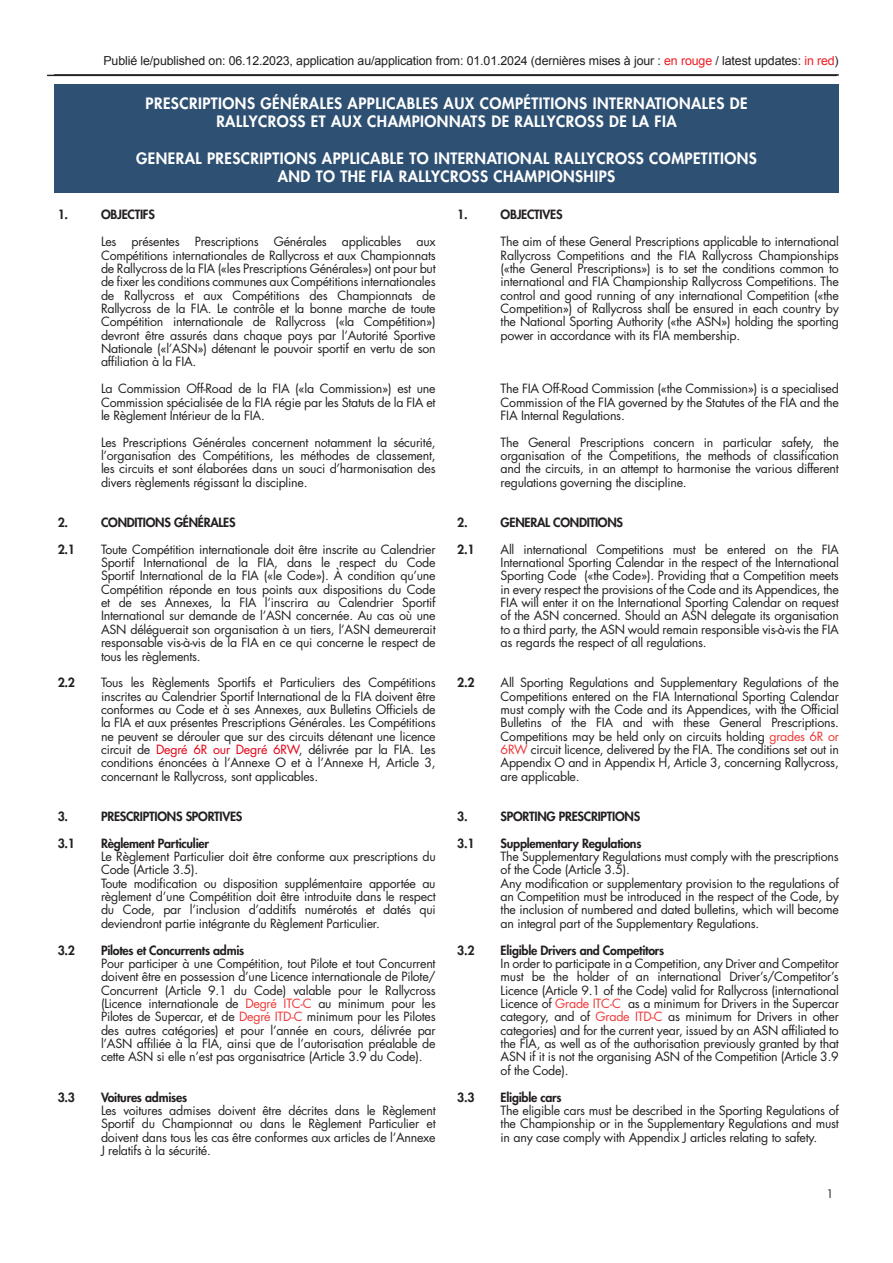
<style>
.page{position:relative;width:893px;height:1263px;background:#fff}
.page>*{position:absolute;margin:0;border:0;box-sizing:border-box;transform-origin:0 0}
.t1{font:800 15.3px/18.3px "Futura Std";letter-spacing:.03em;color:#fff;text-align:center}
.t2{font:12.45px/13.4px "Futura Std";letter-spacing:-.02em;color:#231f20;text-align:justify}
.t3{font:800 12.45px "Futura Std";letter-spacing:-.02em;color:#231f20}
.t4{font:12.45px "Arial";letter-spacing:-.01em;color:#231f20}
.t5{font:11.4px "Futura Std";color:#231f20}
.s1{color:#ee1d23}
.s2{color:#ee3636}
.s3{color:#e30014}
.s4{font-weight:500}
</style>
<div class="page">
<hr style="left:54px;top:74px;width:785px;height:2px;background:#231f20">
<div style="left:54px;top:85px;width:785px;height:108px;background:#2e5072"></div>
<hr style="left:47px;top:75px;width:790px;height:1px;background:#231f20">
<p class="t4" style="left:103px;top:52px;width:737px">Publié le/published on: 06.12.2023, application au/application from: 01.01.2024 (dernières mises à jour : <span class="s1">en rouge</span> / latest updates: <span class="s1">in red</span>)</p>
<p class="t1" style="left:145px;top:94px;width:603px">PRESCRIPTIONS GÉNÉRALES APPLICABLES AUX COMPÉTITIONS INTERNATIONALES DE<br>RALLYCROSS ET AUX CHAMPIONNATS DE RALLYCROSS DE LA FIA</p>
<p class="t1" style="left:136px;top:149px;width:622px">GENERAL PRESCRIPTIONS APPLICABLE TO INTERNATIONAL RALLYCROSS COMPETITIONS<br>AND TO THE FIA RALLYCROSS CHAMPIONSHIPS</p>
<p class="t3" style="left:457px;top:207px;width:12px">1.</p>
<p class="t3" style="left:501px;top:207px;width:63px">OBJECTIVES</p>
<p class="t2" style="left:501px;top:235px;width:340px">The aim of these General Prescriptions applicable to international Rallycross Competitions and the FIA Rallycross Championships («the General Prescriptions») is to set the conditions common to international and FIA Championship Rallycross Competitions. The control and good running of any international Competition («the Competition») of Rallycross shall be ensured in each country by the National Sporting Authority («the ASN») holding the sporting power in accordance with its FIA membership.</p>
<p class="t2" style="left:501px;top:382px;width:340px">The FIA Off-Road Commission («the Commission») is a specialised Commission of the FIA governed by the Statutes of the FIA and the FIA Internal Regulations.</p>
<p class="t2" style="left:501px;top:435px;width:340px">The General Prescriptions concern in particular safety, the organisation of the Competitions, the methods of classification and the circuits, in an attempt to harmonise the various different regulations governing the discipline.</p>
<p class="t3" style="left:457px;top:514px;width:12px">2.</p>
<p class="t3" style="left:501px;top:514px;width:124px">GENERAL CONDITIONS</p>
<p class="t3" style="left:457px;top:541px;width:19px">2.1</p>
<p class="t2" style="left:501px;top:542px;width:340px">All international Competitions must be entered on the FIA International Sporting Calendar in the respect of the International Sporting Code («the Code»). Providing that a Competition meets in every respect the provisions of the Code and its Appendices, the FIA will enter it on the International Sporting Calendar on request of the ASN concerned. Should an ASN delegate its organisation to a third party, the ASN would remain responsible vis-à-vis the FIA as regards the respect of all regulations.</p>
<p class="t3" style="left:457px;top:675px;width:19px">2.2</p>
<p class="t2" style="left:501px;top:676px;width:340px">All Sporting Regulations and Supplementary Regulations of the Competitions entered on the FIA International Sporting Calendar must comply with the Code and its Appendices, with the Official Bulletins of the FIA and with these General Prescriptions.<br>Competitions may be held only on circuits holding <span class="s2">grades 6R or 6RW</span> circuit licence, delivered by the FIA. The conditions set out in Appendix O and in Appendix H, Article 3, concerning Rallycross, are applicable.</p>
<p class="t3" style="left:457px;top:808px;width:12px">3.</p>
<p class="t3" style="left:501px;top:808px;width:141px">SPORTING PRESCRIPTIONS</p>
<p class="t3" style="left:457px;top:835px;width:19px">3.1</p>
<p class="t3" style="left:501px;top:835px;width:142px">Supplementary Regulations</p>
<p class="t2" style="left:501px;top:850px;width:340px;text-align:left">The Supplementary Regulations must comply with the prescriptions of the Code (Article 3.5).<br>Any modification or supplementary provision to the regulations of an Competition must be introduced in the respect of the Code, by the inclusion of numbered and dated bulletins, which will become an integral part of the Supplementary Regulations.</p>
<p class="t3" style="left:457px;top:942px;width:19px">3.2</p>
<p class="t3" style="left:501px;top:942px;width:165px">Eligible Drivers and Competitors</p>
<p class="t2" style="left:501px;top:957px;width:340px">In order to participate in a Competition, any Driver and Competitor must be the holder of an international Driver’s/Competitor’s Licence (Article 9.1 of the Code) valid for Rallycross (international Licence of <span class="s2">Grade ITC-C</span> as a minimum for Drivers in the Supercar category, and of <span class="s2">Grade ITD-C</span> as minimum for Drivers in other categories) and for the current year, issued by an ASN affiliated to the FIA, as well as of the authorisation previously granted by that ASN if it is not the organising ASN of the Competition (Article 3.9 of the Code).</p>
<p class="t3" style="left:457px;top:1089px;width:19px">3.3</p>
<p class="t3" style="left:501px;top:1089px;width:62px">Eligible cars</p>
<p class="t2" style="left:501px;top:1104px;width:340px">The eligible cars must be described in the Sporting Regulations of the Championship or in the Supplementary Regulations and must in any case comply with Appendix J articles relating to safety.</p>
<p class="t3" style="left:58px;top:207px;width:12px">1.</p>
<p class="t3" style="left:101px;top:207px;width:55px">OBJECTIFS</p>
<p class="t2" style="left:101px;top:235px;width:336px">Les présentes Prescriptions Générales applicables aux Compétitions internationales de Rallycross et aux Championnats de Rallycross de la FIA («les Prescriptions Générales») ont pour but de fixer les conditions communes aux Compétitions internationales de Rallycross et aux Compétitions des Championnats de Rallycross de la FIA. Le contrôle et la bonne marche de toute Compétition internationale de Rallycross («la Compétition») devront être assurés dans chaque pays par l’Autorité Sportive Nationale («l’ASN») détenant le pouvoir sportif en vertu de son affiliation à la FIA.</p>
<p class="t2" style="left:101px;top:382px;width:336px">La Commission Off-Road de la FIA («la Commission») est une Commission spécialisée de la FIA régie par les Statuts de la FIA et le Règlement Intérieur de la FIA.</p>
<p class="t2" style="left:101px;top:435px;width:336px">Les Prescriptions Générales concernent notamment la sécurité, l’organisation des Compétitions, les méthodes de classement, les circuits et sont élaborées dans un souci d’harmonisation des divers règlements régissant la discipline.</p>
<p class="t3" style="left:58px;top:514px;width:12px">2.</p>
<p class="t3" style="left:101px;top:514px;width:136px">CONDITIONS GÉNÉRALES</p>
<p class="t3" style="left:58px;top:541px;width:19px">2.1</p>
<p class="t2" style="left:101px;top:542px;width:336px">Toute Compétition internationale doit être inscrite au Calendrier Sportif International de la FIA, dans le respect du Code Sportif International de la FIA («le Code»). À condition qu’une Compétition réponde en tous points aux dispositions du Code et de ses Annexes, la FIA l’inscrira au Calendrier Sportif International sur demande de l’ASN concernée. Au cas où une ASN déléguerait son organisation à un tiers, l’ASN demeurerait responsable vis-à-vis de la FIA en ce qui concerne le respect de tous les règlements.</p>
<p class="t3" style="left:58px;top:675px;width:19px">2.2</p>
<p class="t2" style="left:101px;top:676px;width:336px">Tous les Règlements Sportifs et Particuliers des Compétitions inscrites au Calendrier Sportif International de la FIA doivent être conformes au Code et à ses Annexes, aux Bulletins Officiels de la FIA et aux présentes Prescriptions Générales. Les Compétitions ne peuvent se dérouler que sur des circuits détenant une licence circuit de <span class="s3">Degré 6R our Degré 6RW</span>, délivrée par la FIA. Les conditions énoncées à l’Annexe O et à l’Annexe H, Article 3, concernant le Rallycross, sont applicables.</p>
<p class="t3" style="left:58px;top:808px;width:12px">3.</p>
<p class="t3" style="left:101px;top:808px;width:143px">PRESCRIPTIONS SPORTIVES</p>
<p class="t3" style="left:58px;top:835px;width:19px">3.1</p>
<p class="t3" style="left:101px;top:835px;width:110px">Règlement Particulier</p>
<p class="t2" style="left:101px;top:850px;width:336px;text-align:left">Le Règlement Particulier doit être conforme aux prescriptions du Code (Article 3.5).<br>Toute modification ou disposition supplémentaire apportée au règlement d’une Compétition doit être introduite dans le respect du Code, par l’inclusion d’additifs numérotés et datés qui deviendront partie intégrante du Règlement Particulier.</p>
<p class="t3" style="left:58px;top:942px;width:19px">3.2</p>
<p class="t3" style="left:101px;top:942px;width:145px">Pilotes et Concurrents admis</p>
<p class="t2" style="left:101px;top:957px;width:336px">Pour participer à une Compétition, tout Pilote et tout Concurrent doivent être en possession d’une Licence internationale de Pilote/ Concurrent (Article 9.1 du Code) valable pour le Rallycross (Licence internationale de <span class="s2">Degré ITC-C</span> au minimum pour les Pilotes de Super<span class="s4">c</span>ar, et de <span class="s2">Degré ITD-C</span> minimum pour les Pilotes des autres catégories) et pour l’année en cours, délivrée par l’ASN affiliée à la FIA, ainsi que de l’autorisation préalable de cette ASN si elle n’est pas organisatrice (Article 3.9 du Code).</p>
<p class="t3" style="left:58px;top:1089px;width:19px">3.3</p>
<p class="t3" style="left:101px;top:1089px;width:88px">Voitures admises</p>
<p class="t2" style="left:101px;top:1104px;width:336px">Les voitures admises doivent être décrites dans le Règlement Sportif du Championnat ou dans le Règlement Particulier et doivent dans tous les cas être conformes aux articles de l’Annexe J relatifs à la sécurité.</p>
<p class="t5" style="left:826px;top:1187px;width:9px">1</p>
</div>
